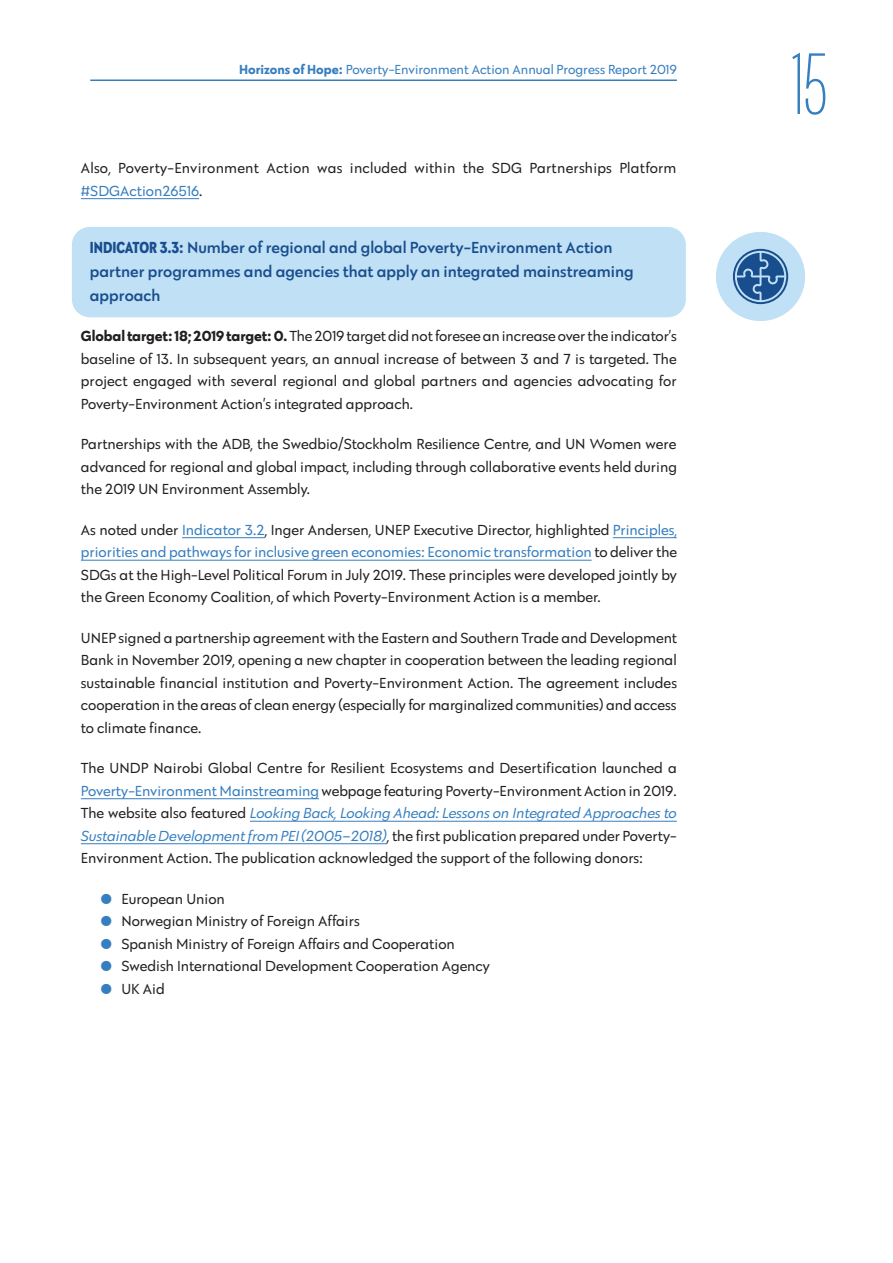
<style>
.page{position:relative;width:893px;height:1263px;background:#fff}
.page>*{position:absolute;margin:0;border:0;box-sizing:border-box;transform-origin:0 0}
.t1{font:100 condensed 90px "Galatea";color:#357ebf}
.t2{font:500 16.5px/24px "Galatea";color:#194e8e}
.t3{font:15px/22.5px "Galatea";color:#231f20;text-align:justify}
.t4{font:13.5px "Galatea";color:#357ebf}
.s1{font-weight:700}
.s2{color:#357ebf}
.s3{font-weight:700;font-stretch:condensed}
.s4{font-style:italic;color:#357ebf}
.s5{font-family:"Altemus Borders Two";color:#357ebf}
</style>
<div class="page">
<hr style="left:90px;top:80px;width:587px;height:1px;background:#357ebf">
<hr style="left:81px;top:198px;width:118px;height:1px;background:#357ebf">
<div style="left:72px;top:227px;width:614px;height:90px;background:#c0e0f5;border-radius:18px"></div>
<hr style="left:182px;top:537px;width:83px;height:1px;background:#357ebf">
<hr style="left:613px;top:537px;width:64px;height:1px;background:#357ebf">
<hr style="left:81px;top:560px;width:511px;height:1px;background:#357ebf">
<hr style="left:81px;top:798px;width:238px;height:1px;background:#357ebf">
<hr style="left:250px;top:821px;width:427px;height:1px;background:#357ebf">
<hr style="left:81px;top:843px;width:306px;height:1px;background:#357ebf">
<div style="left:717px;top:232px;width:87px;height:88px;background:#c0e0f5;border-radius:50%"></div>
<svg style="left:733px;top:249px;width:55px;height:55px"></svg>
<p class="t4" style="left:239px;top:60px;width:439px"><span class="s1">Horizons of Hope:</span> Poverty-Environment Action Annual Progress Report 2019</p>
<h1 class="t1" style="left:792px;top:26px;width:37px">15</h1>
<p class="t3" style="left:81px;top:156px;width:597px">Also, Poverty-Environment Action was included within the SDG Partnerships Platform <span class="s2">#SDGAction26516</span>.</p>
<p class="t2" style="left:90px;top:235px;width:545px"><span class="s3">INDICATOR 3.3:</span> Number of regional and global Poverty-Environment Action partner programmes and agencies that apply an integrated mainstreaming approach</p>
<p class="t3" style="left:81px;top:324px;width:597px"><span class="s1">Global target: 18; 2019 target: 0.</span> The 2019 target did not foresee an increase over the indicator’s baseline of 13. In subsequent years, an annual increase of between 3 and 7 is targeted. The project engaged with several regional and global partners and agencies advocating for Poverty-Environment Action’s integrated approach.</p>
<p class="t3" style="left:81px;top:432px;width:597px">Partnerships with the ADB, the Swedbio/Stockholm Resilience Centre, and UN Women were advanced for regional and global impact, including through collaborative events held during the 2019 UN Environment Assembly.</p>
<p class="t3" style="left:81px;top:518px;width:598px">As noted under <span class="s2">Indicator 3.2</span>, Inger Andersen, UNEP Executive Director, highlighted <span class="s2">Principles, priorities and pathways for inclusive green economies: Economic transformation</span> to deliver the SDGs at the High-Level Political Forum in July 2019. These principles were developed jointly by the Green Economy Coalition, of which Poverty-Environment Action is a member.</p>
<p class="t3" style="left:81px;top:626px;width:598px">UNEP signed a partnership agreement with the Eastern and Southern Trade and Development Bank in November 2019, opening a new chapter in cooperation between the leading regional sustainable financial institution and Poverty-Environment Action. The agreement includes cooperation in the areas of clean energy (especially for marginalized communities) and access to climate finance.</p>
<p class="t3" style="left:81px;top:756px;width:597px">The UNDP Nairobi Global Centre for Resilient Ecosystems and Desertification launched a <span class="s2">Poverty-Environment Mainstreaming</span> webpage featuring Poverty-Environment Action in 2019.<br>The website also featured <span class="s4">Looking Back, Looking Ahead: Lessons on Integrated Approaches to Sustainable Development from PEI (2005–2018)</span>, the first publication prepared under Poverty-Environment Action. The publication acknowledged the support of the following donors:</p>
<p class="t3" style="left:99px;top:887px;width:393px;text-align:left"><span class="s5">(</span> European Union<br><span class="s5">(</span> Norwegian Ministry of Foreign Affairs<br><span class="s5">(</span> Spanish Ministry of Foreign Affairs and Cooperation<br><span class="s5">(</span> Swedish International Development Cooperation Agency <span class="s5">(</span> UK Aid</p>
</div>
